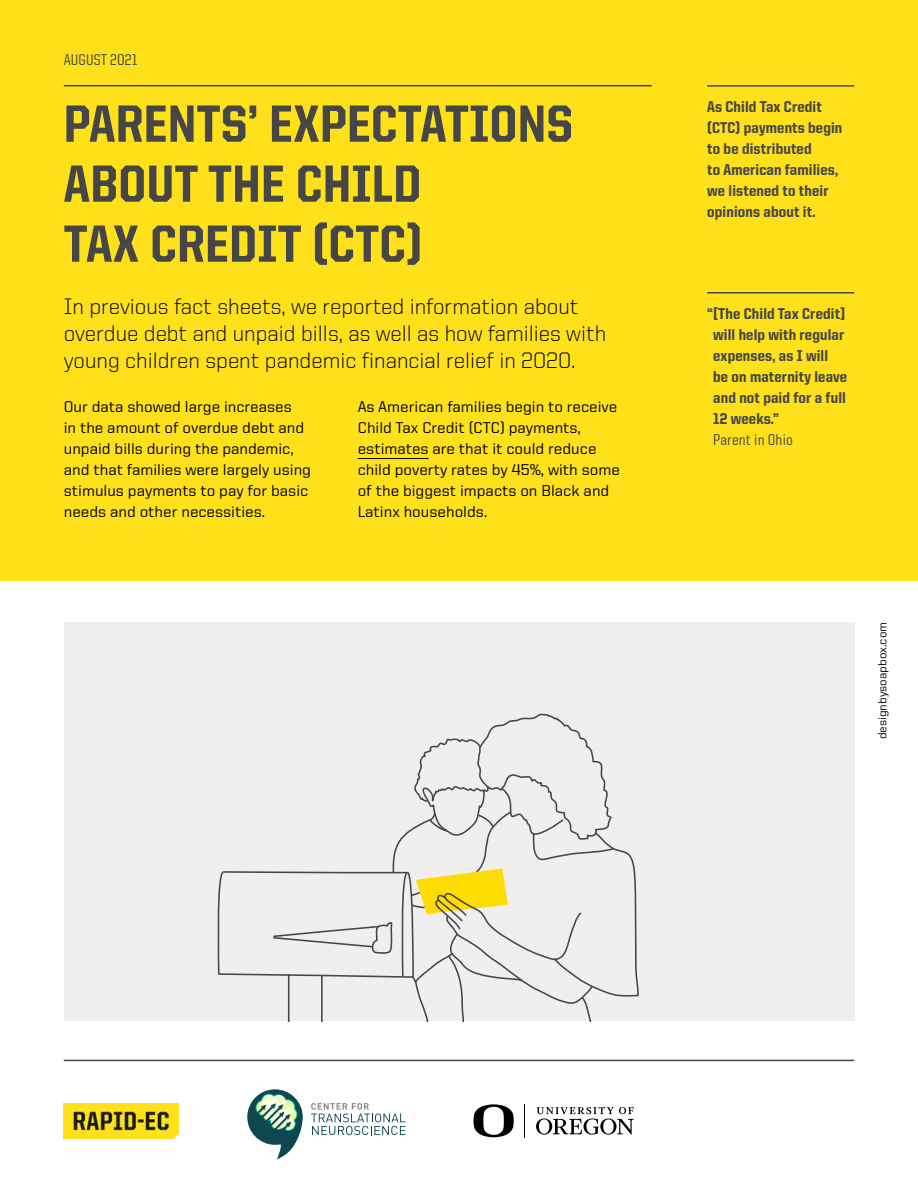
<style>
.page{position:relative;width:918px;height:1188px;background:#fff}
.page>*{position:absolute;margin:0;border:0;box-sizing:border-box;transform-origin:0 0}
.t1{font:800 52.5px/60px "United Sans Semi Cond";letter-spacing:.01em;color:#464646}
.t2{font:300 22.5px/27px "United Sans Reg";color:#000}
.t3{font:500 15.75px/21px "United Sans Reg";color:#000}
.t4{font:800 15.75px/21px "United Sans Semi Cond";letter-spacing:.01em;color:#464646}
.t5{font:500 15.75px "United Sans Semi Cond";letter-spacing:.01em;color:#464646}
.t6{font:500 12px "United Sans Reg";color:#000}
</style>
<div class="page">
<hr style="left:524px;top:1104px;width:1px;height:33px;background:#000">
<svg style="left:536px;top:1107px;width:98px;height:28px"></svg>
<svg style="left:474px;top:1104px;width:40px;height:33px"></svg>
<img style="left:64px;top:1103px;width:115px;height:35px">
<svg style="left:247px;top:1089px;width:56px;height:70px"></svg>
<svg style="left:311px;top:1103px;width:95px;height:32px"></svg>
<hr style="left:64px;top:1060px;width:790px;height:1px;background:#464646">
<div style="left:0;top:0;width:918px;height:580px;background:#fee11a"></div>
<hr style="left:64px;top:85px;width:588px;height:1px;background:#464646">
<hr style="left:707px;top:85px;width:147px;height:2px;background:#464646">
<div style="left:64px;top:622px;width:790px;height:399px;background:#f1eeee"></div>
<svg style="left:217px;top:713px;width:422px;height:308px"></svg>
<hr style="left:358px;top:458px;width:71px;height:1px;background:#000">
<hr style="left:707px;top:292px;width:147px;height:1px;background:#464646">
<p class="t5" style="left:64px;top:52px;width:75px">AUGUST 2021</p>
<h1 class="t1" style="left:64px;top:93px;width:511px">PARENTS’ EXPECTATIONS<br>ABOUT THE CHILD<br>TAX CREDIT (CTC)</h1>
<h2 class="t2" style="left:64px;top:292px;width:544px">In previous fact sheets, we reported information about overdue debt and unpaid bills, as well as how families with young children spent pandemic financial relief in 2020.</h2>
<p class="t3" style="left:64px;top:396px;width:249px">Our data showed large increases<br>in the amount of overdue debt and unpaid bills during the pandemic, and that families were largely using stimulus payments to pay for basic needs and other necessities.</p>
<p class="t3" style="left:358px;top:396px;width:264px">As American families begin to receive<br>Child Tax Credit (CTC) payments, estimates are that it could reduce child poverty rates by 45%, with some of the biggest impacts on Black and<br>Latinx households.</p>
<p class="t4" style="left:707px;top:96px;width:137px">As Child Tax Credit (CTC) payments begin to be distributed<br>to American families, we listened to their opinions about it.</p>
<p class="t4" style="left:713px;top:303px;width:135px;text-indent:-6px">“[The Child Tax Credit] will help with regular expenses, as I will<br>be on maternity leave and not paid for a full<br>12 weeks.”</p>
<p class="t5" style="left:713px;top:431px;width:81px">Parent in Ohio</p>
<p class="t6" style="left:876px;top:739px;width:119px;rotate:-90deg">designbysoapbox.com</p>
</div>
